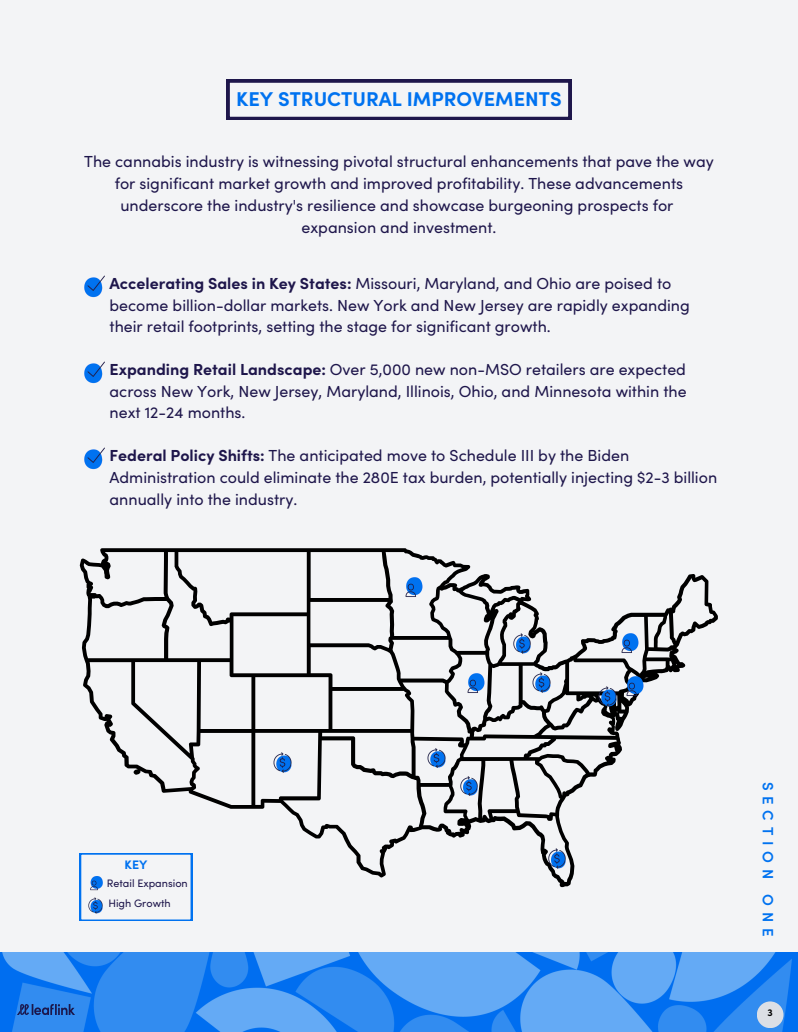
<style>
.page{position:relative;width:798px;height:1032px;background:#fff}
.page>*{position:absolute;margin:0;border:0;box-sizing:border-box;transform-origin:0 0}
.t1{font:700 20px "Sofia Pro";color:#0072f0}
.t2{font:16px/21.8px "Sofia Pro";color:#1e164b}
.t3{font:600 15px "Sofia Pro";letter-spacing:.385em;color:#0072f0}
.t4{font:700 12.3px "Sofia Pro";color:#0072f0}
.t5{font:10.8px "Sofia Pro";color:#1e164b}
.t6{font:700 10px "Sofia Pro";color:#000}
.s1{font-weight:700}
</style>
<div class="page">
<div style="left:0;top:0;width:797px;height:1031px;background:#f3f4f6"></div>
<img style="left:0;top:952px;width:797px;height:79px">
<img style="left:18px;top:1004px;width:57px;height:10px">
<img style="left:84px;top:275px;width:21px;height:23px">
<img style="left:84px;top:361px;width:21px;height:23px">
<img style="left:84px;top:447px;width:21px;height:23px">
<svg style="left:227px;top:80px;width:344px;height:39px"></svg>
<svg style="left:80px;top:548px;width:637px;height:338px"></svg>
<img style="left:422px;top:744px;width:28px;height:27px">
<img style="left:593px;top:682px;width:28px;height:28px">
<img style="left:527px;top:668px;width:28px;height:28px">
<img style="left:400px;top:573px;width:27px;height:27px">
<img style="left:616px;top:629px;width:27px;height:27px">
<img style="left:621px;top:672px;width:27px;height:27px">
<img style="left:462px;top:669px;width:27px;height:27px">
<svg style="left:80px;top:853px;width:112px;height:67px"></svg>
<img style="left:86px;top:873px;width:20px;height:19px">
<img style="left:85px;top:894px;width:21px;height:22px">
<div style="left:756px;top:1001px;width:27px;height:26px;background:#dcdfe5;border-radius:50%"></div>
<img style="left:543px;top:844px;width:27px;height:28px">
<img style="left:508px;top:629px;width:27px;height:28px">
<img style="left:455px;top:771px;width:27px;height:28px">
<img style="left:268px;top:748px;width:28px;height:28px">
<p class="t1" style="left:236px;top:92px;width:327px">KEY STRUCTURAL IMPROVEMENTS</p>
<p class="t2" style="left:84px;top:152px;width:631px;text-align:center">The cannabis industry is witnessing pivotal structural enhancements that pave the way for significant market growth and improved profitability. These advancements underscore the industry's resilience and showcase burgeoning prospects for expansion and investment.</p>
<h3 class="t2" style="left:109px;top:274px;width:581px"><span class="s1">Accelerating Sales in Key States:</span> Missouri, Maryland, and Ohio are poised to become billion-dollar markets. New York and New Jersey are rapidly expanding their retail footprints, setting the stage for significant growth.</h3>
<p class="t2" style="left:109px;top:360px;width:578px;text-align:justify"><span class="s1">Expanding Retail Landscape:</span> Over 5,000 new non-MSO retailers are expected across New York, New Jersey, Maryland, Illinois, Ohio, and Minnesota within the next 12-24 months.</p>
<p class="t2" style="left:109px;top:446px;width:609px"><span class="s1">Federal Policy Shifts:</span> The anticipated move to Schedule III by the Biden<br>Administration could eliminate the 280E tax burden, potentially injecting $2-3 billion annually into the industry.</p>
<p class="t4" style="left:124px;top:859px;width:24px">KEY</p>
<h4 class="t5" style="left:108px;top:899px;width:64px">High Growth</h4>
<p class="t5" style="left:107px;top:878px;width:82px">Retail Expansion</p>
<p class="t3" style="left:773px;top:781px;width:156px;rotate:90deg">SECTION ONE</p>
<p class="t6" style="left:767px;top:1009px;width:7px">3</p>
</div>
